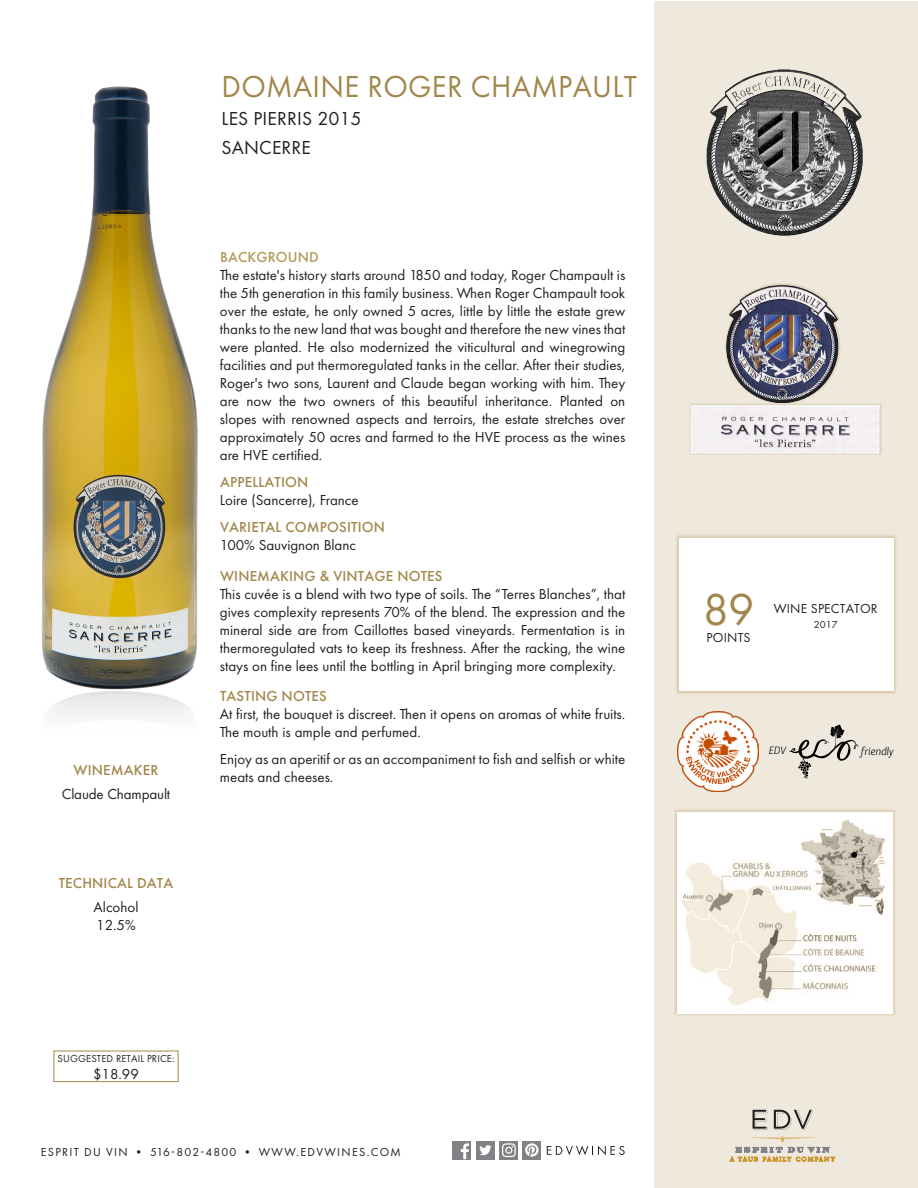
<style>
.page{position:relative;width:918px;height:1188px;background:#fff}
.page>*{position:absolute;margin:0;border:0;box-sizing:border-box;transform-origin:0 0}
.t1{font:46.5px "Futura PT";color:#a2874c}
.t2{font:31.5px "Futura PT";letter-spacing:.01em;color:#a2874c}
.t3{font:19.5px "Futura PT";letter-spacing:.01em;color:#231f20}
.Para_Body{font:15px/18px "Futura PT";color:#231f20}
.t4{font:500 15px "Futura PT";letter-spacing:.01em;color:#a2874c}
.t5{font:500 15px "Futura PT";letter-spacing:.01em;color:#b39758}
.t6{font:13.5px "Futura PT";letter-spacing:.01em;color:#231f20}
.t7{font:12px "Futura PT";letter-spacing:.11em;color:#231f20}
.t8{font:italic 300 11.4px "Foco";color:#000}
.t9{font:italic 300 11.1px "Foco";color:#000}
.t10{font:10.5px "Futura PT";letter-spacing:.01em;color:#231f20}
</style>
<div class="page">
<img style="left:41px;top:86px;width:157px;height:591px">
<img style="left:48px;top:677px;width:145px;height:43px">
<div style="left:654px;top:1px;width:264px;height:1186px;background:#efe8dc"></div>
<div style="left:54px;top:1051px;width:124px;height:31px;border:1px solid #a2874c"></div>
<svg style="left:730px;top:1110px;width:105px;height:52px"></svg>
<div style="left:499px;top:1141px;width:19px;height:18px;background:#808285"></div>
<svg style="left:502px;top:1143px;width:14px;height:14px"></svg>
<div style="left:523px;top:1141px;width:18px;height:18px;background:#808285"></div>
<svg style="left:525px;top:1143px;width:14px;height:14px"></svg>
<div style="left:453px;top:1141px;width:18px;height:18px;background:#808285"></div>
<svg style="left:461px;top:1143px;width:8px;height:16px"></svg>
<div style="left:476px;top:1141px;width:19px;height:18px;background:#808285"></div>
<svg style="left:479px;top:1145px;width:13px;height:10px"></svg>
<svg style="left:547px;top:1146px;width:78px;height:9px"></svg>
<div style="left:676px;top:535px;width:221px;height:159px;background:#a2874c;opacity:.65"></div>
<div style="left:679px;top:538px;width:214px;height:153px;background:#fff"></div>
<img style="left:706px;top:69px;width:157px;height:167px">
<div style="left:674px;top:809px;width:222px;height:207px;background:#b39758;opacity:.65"></div>
<img style="left:677px;top:812px;width:216px;height:201px">
<svg style="left:789px;top:724px;width:70px;height:54px"></svg>
<img style="left:689px;top:283px;width:192px;height:170px">
<img style="left:678px;top:711px;width:81px;height:81px">
<p class="t4" style="left:74px;top:761px;width:86px">WINEMAKER</p>
<p class="Para_Body" style="left:62px;top:785px;width:110px">Claude Champault</p>
<p class="t4" style="left:59px;top:874px;width:116px">TECHNICAL DATA</p>
<p class="Para_Body" style="left:94px;top:898px;width:46px">Alcohol<br>12.5%</p>
<p class="t2" style="left:222px;top:68px;width:417px">DOMAINE ROGER CHAMPAULT</p>
<p class="t3" style="left:221px;top:107px;width:142px">LES PIERRIS 2015</p>
<p class="t3" style="left:221px;top:136px;width:91px">SANCERRE</p>
<p class="t5" style="left:220px;top:248px;width:100px">BACKGROUND</p>
<p class="Para_Body" style="left:220px;top:266px;width:407px;text-align:justify">The estate's history starts around 1850 and today, Roger Champault is the 5th generation in this family business. When Roger Champault took over the estate, he only owned 5 acres, little by little the estate grew thanks to the new land that was bought and therefore the new vines that were planted. He also modernized the viticultural and winegrowing facilities and put thermoregulated tanks in the cellar. After their studies, Roger's two sons, Laurent and Claude began working with him. They are now the two owners of this beautiful inheritance. Planted on slopes with renowned aspects and terroirs, the estate stretches over approximately 50 acres and farmed to the HVE process as the wines are HVE certified.</p>
<p class="t4" style="left:220px;top:473px;width:90px">APPELLATION</p>
<p class="Para_Body" style="left:220px;top:491px;width:140px">Loire (Sancerre), France</p>
<p class="t4" style="left:220px;top:518px;width:167px">VARIETAL COMPOSITION</p>
<p class="Para_Body" style="left:220px;top:536px;width:138px">100% Sauvignon Blanc</p>
<p class="t4" style="left:220px;top:567px;width:224px">WINEMAKING &amp; VINTAGE NOTES</p>
<p class="Para_Body" style="left:220px;top:585px;width:407px;text-align:justify">This cuvée is a blend with two type of soils. The “Terres Blanches”, that gives complexity represents 70% of the blend. The expression and the mineral side are from Caillottes based vineyards. Fermentation is in thermoregulated vats to keep its freshness. After the racking, the wine stays on fine lees until the bottling in April bringing more complexity.</p>
<p class="t4" style="left:220px;top:687px;width:108px">TASTING NOTES</p>
<p class="Para_Body" style="left:220px;top:705px;width:407px">At first, the bouquet is discreet. Then it opens on aromas of white fruits.<br>The mouth is ample and perfumed.</p>
<p class="Para_Body" style="left:220px;top:750px;width:407px">Enjoy as an aperitif or as an accompaniment to fish and selfish or white meats and cheeses.</p>
<p class="t10" style="left:58px;top:1053px;width:118px">SUGGESTED RETAIL PRICE:</p>
<p class="Para_Body" style="left:93px;top:1065px;width:48px">$18.99</p>
<p class="t7" style="left:41px;top:1145px;width:362px">ESPRIT DU VIN • 516-802-4800 • WWW.EDVWINES.COM</p>
<p class="t1" style="left:703px;top:582px;width:53px">89</p>
<p class="t6" style="left:707px;top:629px;width:45px">POINTS</p>
<p class="t6" style="left:774px;top:601px;width:105px">WINE SPECTATOR</p>
<p class="t10" style="left:814px;top:619px;width:25px">2017</p>
<p class="t9" style="left:769px;top:743px;width:19px">EDV</p>
<p class="t8" style="left:861px;top:743px;width:34px">friendly</p>
</div>
